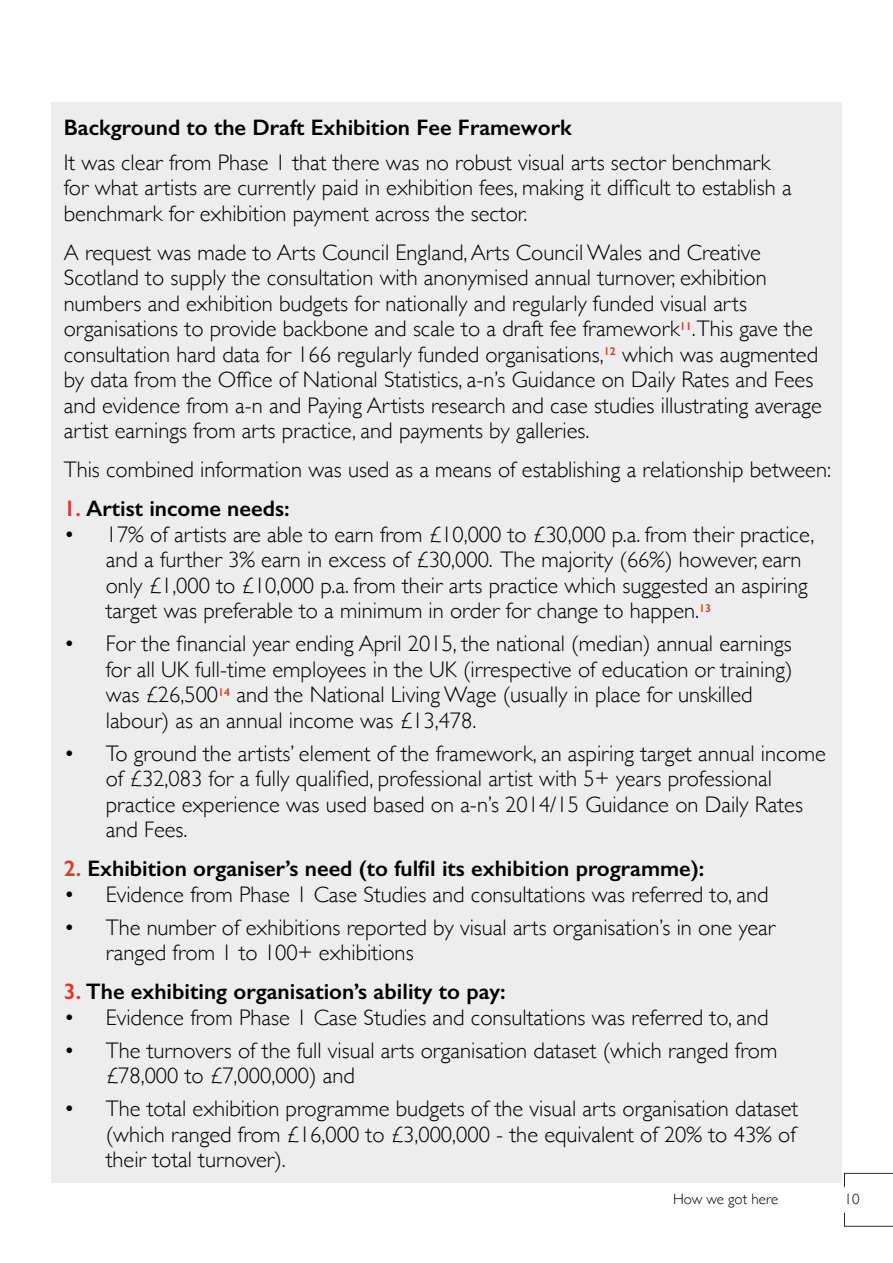
<style>
.page{position:relative;width:893px;height:1263px;background:#fff}
.page>*{position:absolute;margin:0;border:0;box-sizing:border-box;transform-origin:0 0}
.t1{font:300 22.5px/25.5px "Gill Sans";color:#000}
.t2{font:600 22.5px "Gill Sans";color:#000}
.t3{font:300 15px "Gill Sans";color:#000}
.s1{color:#e63329}
</style>
<div class="page">
<svg style="left:844px;top:1173px;width:49px;height:53px"></svg>
<div style="left:51px;top:102px;width:791px;height:1080px;background:#ededed"></div>
<p class="t2" style="left:64px;top:114px;width:510px">Background to the Draft Exhibition Fee Framework</p>
<p class="t1" style="left:64px;top:149px;width:729px">It was clear from Phase 1 that there was no robust visual arts sector benchmark for what artists are currently paid in exhibition fees, making it difficult to establish a benchmark for exhibition payment across the sector.</p>
<p class="t1" style="left:64px;top:239px;width:760px">A request was made to Arts Council England, Arts Council Wales and Creative Scotland to supply the consultation with anonymised annual turnover, exhibition numbers and exhibition budgets for nationally and regularly funded visual arts organisations to provide backbone and scale to a draft fee framework<sup>11</sup>.This gave the consultation hard data for 166 regularly funded organisations,<sup>12</sup> which was augmented by data from the Office of National Statistics, a-n’s Guidance on Daily Rates and Fees and evidence from a-n and Paying Artists research and case studies illustrating average artist earnings from arts practice, and payments by galleries.</p>
<p class="t1" style="left:64px;top:456px;width:769px">This combined information was used as a means of establishing a relationship between:</p>
<p class="t2" style="left:64px;top:495px;width:227px"><span class="s1">1.</span> Artist income needs:</p>
<p class="t1" style="left:106px;top:521px;width:710px;text-indent:-42px">• 17% of artists are able to earn from £10,000 to £30,000 p.a. from their practice, and a further 3% earn in excess of £30,000. The majority (66%) however, earn only £1,000 to £10,000 p.a. from their arts practice which suggested an aspiring target was preferable to a minimum in order for change to happen.<sup>13</sup></p>
<p class="t1" style="left:106px;top:630px;width:688px;text-indent:-42px">• For the financial year ending April 2015, the national (median) annual earnings for all UK full-time employees in the UK (irrespective of education or training) was £26,500<sup>14</sup> and the National Living Wage (usually in place for unskilled labour) as an annual income was £13,478.</p>
<p class="t1" style="left:106px;top:740px;width:721px;text-indent:-42px">• To ground the artists’ element of the framework, an aspiring target annual income of £32,083 for a fully qualified, professional artist with 5+ years professional practice experience was used based on a-n’s 2014/15 Guidance on Daily Rates and Fees.</p>
<p class="t2" style="left:64px;top:855px;width:642px"><span class="s1">2.</span> Exhibition organiser’s need (to fulfil its exhibition programme):</p>
<p class="t1" style="left:64px;top:881px;width:706px">• Evidence from Phase 1 Case Studies and consultations was referred to, and</p>
<p class="t1" style="left:106px;top:914px;width:671px;text-indent:-42px">• The number of exhibitions reported by visual arts organisation’s in one year ranged from 1 to 100+ exhibitions</p>
<p class="t2" style="left:64px;top:978px;width:444px"><span class="s1">3.</span> The exhibiting organisation’s ability to pay:</p>
<p class="t1" style="left:64px;top:1004px;width:706px">• Evidence from Phase 1 Case Studies and consultations was referred to, and</p>
<p class="t1" style="left:106px;top:1037px;width:673px;text-indent:-42px">• The turnovers of the full visual arts organisation dataset (which ranged from £78,000 to £7,000,000) and</p>
<p class="t1" style="left:106px;top:1095px;width:694px;text-align:justify;text-indent:-42px">• The total exhibition programme budgets of the visual arts organisation dataset (which ranged from £16,000 to £3,000,000 - the equivalent of 20% to 43% of their total turnover).</p>
<p class="t3" style="left:673px;top:1187px;width:107px">How we got here</p>
<p class="t3" style="left:844px;top:1187px;width:16px">10</p>
</div>
